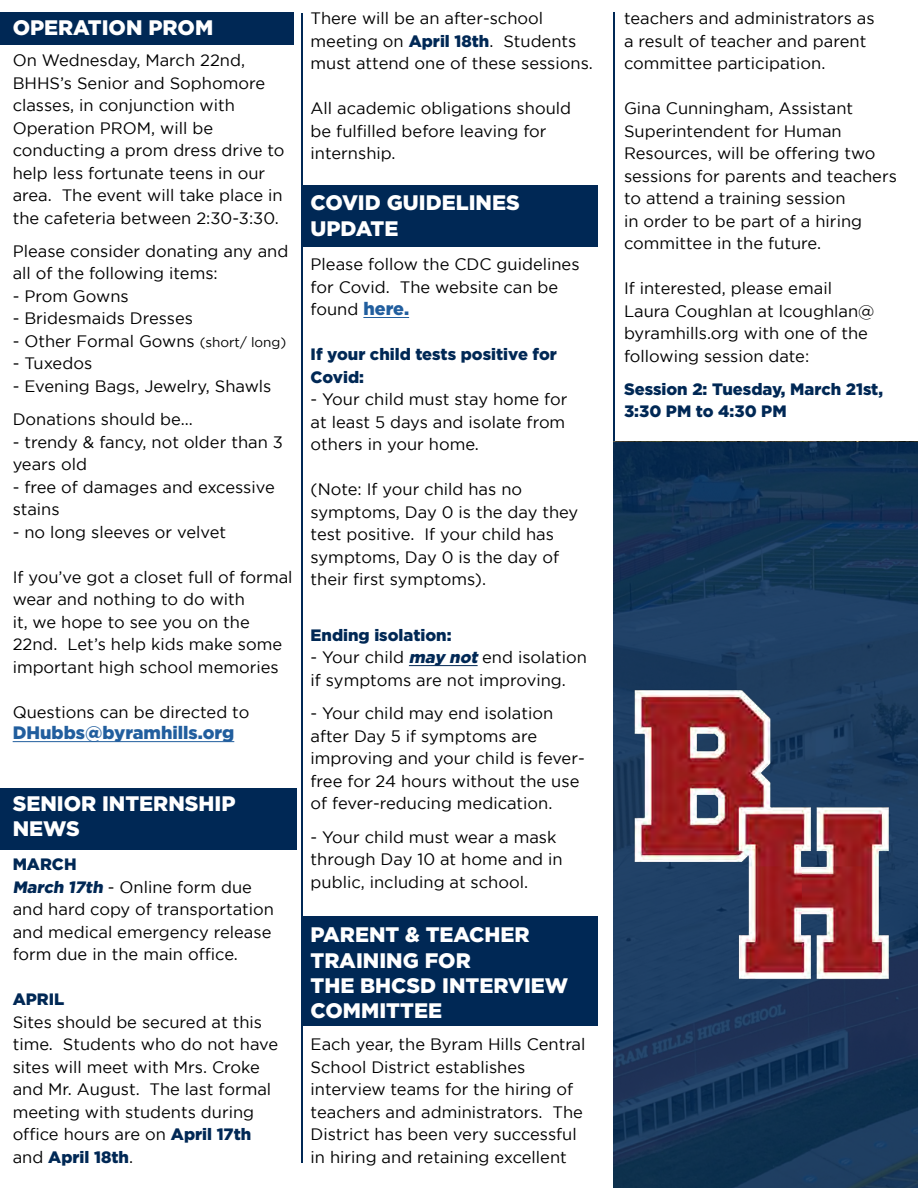
<style>
.page{position:relative;width:918px;height:1188px;background:#fff}
.page>*{position:absolute;margin:0;border:0;box-sizing:border-box;transform-origin:0 0}
.t1{font:900 21px/25.2px "Gotham";color:#fff}
.t2{font:900 18px "Gotham";color:#215e9e}
.t3{font:16.5px/22.5px "Gotham";color:#000}
.t4{font:900 16.5px/22.5px "Gotham";color:#002855}
.s1{font-size:13.5px}
.s2{font-weight:900;color:#002855}
.s3{font-weight:900;font-size:18px;color:#215e9e}
.s4{font-weight:900;font-style:italic;color:#002855}
</style>
<div class="page">
<div style="left:0;top:788px;width:296px;height:61px;background:#002855"></div>
<hr style="left:614px;top:12px;width:1px;height:1149px;background:#002855">
<div style="left:0;top:12px;width:294px;height:33px;background:#002855"></div>
<hr style="left:13px;top:741px;width:221px;height:1px;background:#215e9e">
<hr style="left:363px;top:317px;width:46px;height:1px;background:#215e9e">
<hr style="left:409px;top:665px;width:69px;height:1px;background:#002855">
<div style="left:302px;top:186px;width:296px;height:61px;background:#002855"></div>
<hr style="left:301px;top:14px;width:1px;height:1149px;background:#002855">
<div style="left:301px;top:916px;width:297px;height:110px;background:#002855"></div>
<svg style="left:614px;top:442px;width:304px;height:746px;background:#173658"></svg>
<img style="left:619px;top:682px;width:293px;height:304px">
<p class="t1" style="left:13px;top:15px;width:202px">OPERATION PROM</p>
<p class="t3" style="left:13px;top:49px;width:273px">On Wednesday, March 22nd,<br>BHHS’s Senior and Sophomore classes, in conjunction with<br>Operation PROM, will be conducting a prom dress drive to help less fortunate teens in our area. The event will take place in the cafeteria between 2:30-3:30.</p>
<p class="t3" style="left:13px;top:240px;width:277px">Please consider donating any and all of the following items:</p>
<p class="t3" style="left:13px;top:285px;width:118px">- Prom Gowns</p>
<p class="t3" style="left:13px;top:307px;width:182px">- Bridesmaids Dresses</p>
<p class="t3" style="left:13px;top:330px;width:275px">- Other Formal Gowns <span class="s1">(short/ long)</span></p>
<p class="t3" style="left:13px;top:352px;width:81px">- Tuxedos</p>
<p class="t3" style="left:13px;top:369px;width:260px;line-height:33.3px">- Evening Bags, Jewelry, Shawls<br>Donations should be...</p>
<p class="t3" style="left:13px;top:430px;width:272px">- trendy &amp; fancy, not older than 3 years old</p>
<p class="t3" style="left:13px;top:475px;width:264px">- free of damages and excessive stains</p>
<p class="t3" style="left:13px;top:520px;width:215px">- no long sleeves or velvet</p>
<p class="t3" style="left:13px;top:565px;width:281px">If you’ve got a closet full of formal wear and nothing to do with<br>it, we hope to see you on the<br>22nd. Let’s help kids make some important high school memories</p>
<p class="t3" style="left:13px;top:700px;width:238px">Questions can be directed to</p>
<p class="t2" style="left:13px;top:722px;width:223px">DHubbs@byramhills.org</p>
<p class="t1" style="left:13px;top:791px;width:224px">SENIOR INTERNSHIP<br>NEWS</p>
<p class="t3" style="left:13px;top:853px;width:263px"><span class="s2">MARCH<br>March 17th</span> - Online form due and hard copy of transportation and medical emergency release form due in the main office.</p>
<p class="t4" style="left:13px;top:988px;width:53px">APRIL</p>
<p class="t3" style="left:13px;top:1011px;width:267px">Sites should be secured at this time. Students who do not have sites will meet with Mrs. Croke and Mr. August. The last formal meeting with students during office hours are on <span class="s2">April 17th </span>and <span class="s2">April 18th</span>.</p>
<p class="t3" style="left:311px;top:7px;width:284px">There will be an after-school meeting on <span class="s2">April 18th</span>. Students must attend one of these sessions.</p>
<p class="t3" style="left:311px;top:97px;width:262px">All academic obligations should be fulfilled before leaving for internship.</p>
<p class="t1" style="left:311px;top:190px;width:211px">COVID GUIDELINES<br>UPDATE</p>
<p class="t3" style="left:311px;top:253px;width:271px">Please follow the CDC guidelines for Covid. The website can be found <span class="s3">here.</span></p>
<p class="t4" style="left:311px;top:343px;width:248px">If your child tests positive for<br>Covid:</p>
<p class="t3" style="left:311px;top:388px;width:258px">- Your child must stay home for at least 5 days and isolate from others in your home.</p>
<p class="t3" style="left:311px;top:478px;width:269px">(Note: If your child has no symptoms, Day 0 is the day they test positive. If your child has symptoms, Day 0 is the day of their first symptoms).</p>
<p class="t4" style="left:311px;top:623px;width:142px">Ending isolation:</p>
<p class="t3" style="left:311px;top:646px;width:278px">- Your child <span class="s4">may not</span>end isolation if symptoms are not improving.</p>
<p class="t3" style="left:311px;top:702px;width:276px">- Your child may end isolation after Day 5 if symptoms are improving and your child is fever&shy;free for 24 hours without the use of fever-reducing medication.</p>
<p class="t3" style="left:311px;top:825px;width:253px">- Your child must wear a mask through Day 10 at home and in public, including at school.</p>
<p class="t1" style="left:311px;top:922px;width:259px">PARENT &amp; TEACHER<br>TRAINING FOR<br>THE BHCSD INTERVIEW<br>COMMITTEE</p>
<p class="t3" style="left:311px;top:1033px;width:276px">Each year, the Byram Hills Central School District establishes interview teams for the hiring of teachers and administrators. The District has been very successful in hiring and retaining excellent</p>
<p class="t3" style="left:624px;top:7px;width:252px">teachers and administrators as a result of teacher and parent committee participation.</p>
<p class="t3" style="left:624px;top:97px;width:274px">Gina Cunningham, Assistant<br>Superintendent for Human<br>Resources, will be offering two sessions for parents and teachers to attend a training session<br>in order to be part of a hiring committee in the future.</p>
<p class="t3" style="left:624px;top:277px;width:252px">If interested, please email<br>Laura Coughlan at lcoughlan@ byramhills.org with one of the following session date:</p>
<p class="t4" style="left:624px;top:377px;width:261px">Session 2: Tuesday, March 21st,<br>3:30 PM to 4:30 PM</p>
</div>
